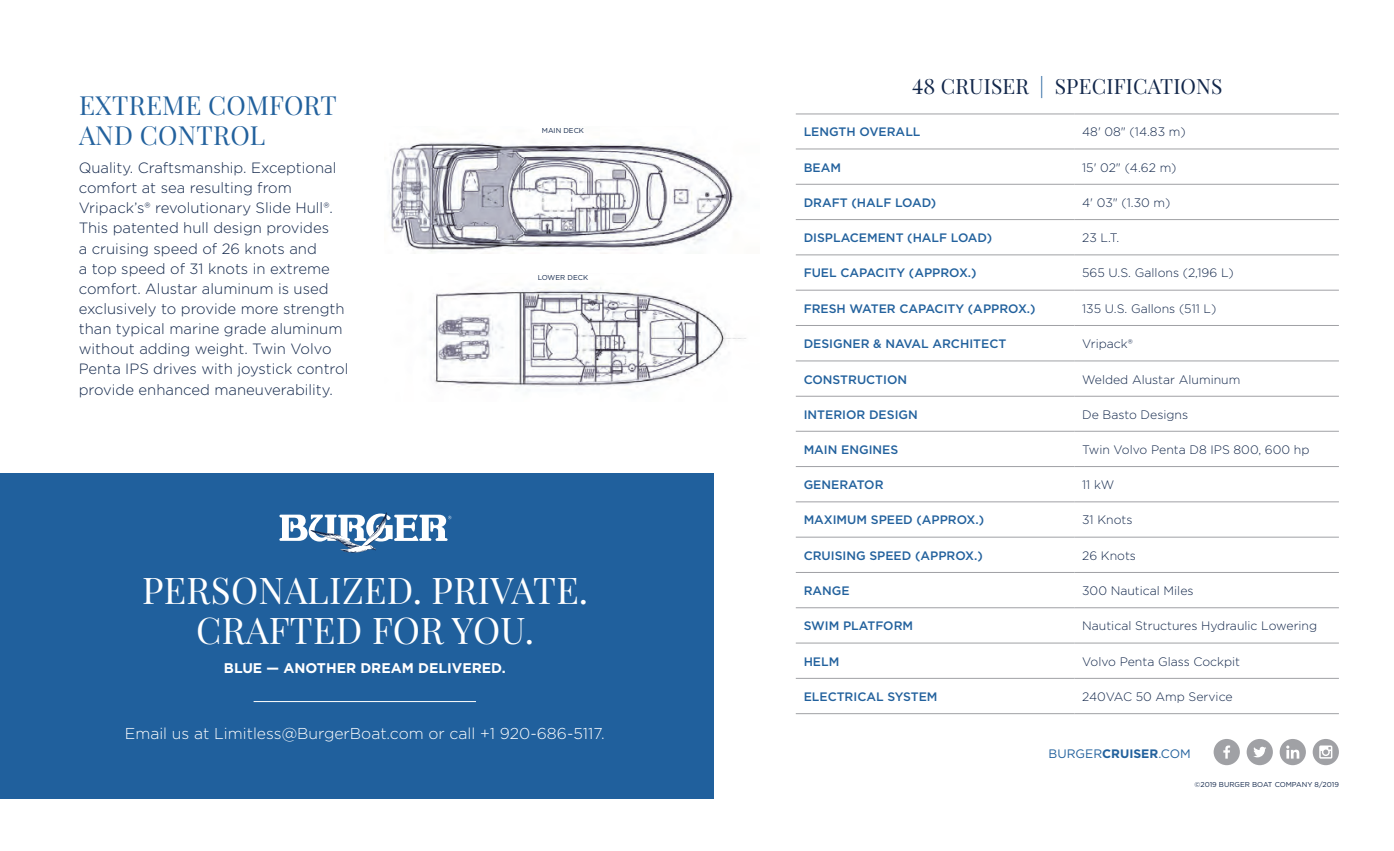
<style>
.page{position:relative;width:1394px;height:851px;background:#fff}
.page>*{position:absolute;margin:0;border:0;box-sizing:border-box;transform-origin:0 0}
.t1{font:36.75px/40.2px "Playfair Display";letter-spacing:.01em;color:#fff;text-align:center}
.t2{font:26.25px/29.8px "Playfair Display";letter-spacing:.01em;color:#22619d}
.t3{font:21px "Playfair Display";letter-spacing:.01em;color:#11264a}
.t4{font:300 15.75px "Gotham";color:#fff}
.t5{font:300 14.88px/20.1px "Gotham";color:#11264a}
.t6{font:700 14px "Gotham";color:#fff}
.t7{font:300 12.25px "Gotham";color:#11264a}
.t8{font:500 12.25px "Gotham";color:#22619d}
.t9{font:12.25px "Gotham";color:#22619d}
.t10{font:7.17px "Gotham";color:#11264a}
.s1{color:#22619d}
.s2{font-weight:700}
</style>
<div class="page">
<svg style="left:1213px;top:739px;width:27px;height:26px"></svg>
<svg style="left:1246px;top:739px;width:27px;height:26px"></svg>
<svg style="left:1313px;top:739px;width:26px;height:26px"></svg>
<svg style="left:1279px;top:739px;width:27px;height:26px"></svg>
<hr style="left:796px;top:713px;width:278px;height:1px;background:#a0a1a5">
<hr style="left:1074px;top:713px;width:265px;height:1px;background:#a0a1a5">
<hr style="left:796px;top:113px;width:278px;height:1px;background:#a0a1a5">
<hr style="left:1074px;top:113px;width:265px;height:1px;background:#a0a1a5">
<hr style="left:796px;top:466px;width:278px;height:1px;background:#a0a1a5">
<hr style="left:1074px;top:466px;width:265px;height:1px;background:#a0a1a5">
<hr style="left:796px;top:431px;width:278px;height:1px;background:#a0a1a5">
<hr style="left:1074px;top:431px;width:265px;height:1px;background:#a0a1a5">
<hr style="left:796px;top:501px;width:278px;height:1px;background:#a0a1a5">
<hr style="left:1074px;top:501px;width:265px;height:1px;background:#a0a1a5">
<hr style="left:796px;top:537px;width:278px;height:1px;background:#a0a1a5">
<hr style="left:1074px;top:537px;width:265px;height:1px;background:#a0a1a5">
<hr style="left:796px;top:572px;width:278px;height:1px;background:#a0a1a5">
<hr style="left:1074px;top:572px;width:265px;height:1px;background:#a0a1a5">
<hr style="left:796px;top:607px;width:278px;height:1px;background:#a0a1a5">
<hr style="left:1074px;top:607px;width:265px;height:1px;background:#a0a1a5">
<hr style="left:796px;top:642px;width:278px;height:1px;background:#a0a1a5">
<hr style="left:1074px;top:642px;width:265px;height:1px;background:#a0a1a5">
<hr style="left:796px;top:678px;width:278px;height:1px;background:#a0a1a5">
<hr style="left:1074px;top:678px;width:265px;height:1px;background:#a0a1a5">
<hr style="left:796px;top:149px;width:278px;height:1px;background:#a0a1a5">
<hr style="left:1074px;top:149px;width:265px;height:1px;background:#a0a1a5">
<hr style="left:796px;top:396px;width:278px;height:1px;background:#a0a1a5">
<hr style="left:1074px;top:396px;width:265px;height:1px;background:#a0a1a5">
<hr style="left:796px;top:184px;width:278px;height:1px;background:#a0a1a5">
<hr style="left:1074px;top:184px;width:265px;height:1px;background:#a0a1a5">
<hr style="left:796px;top:360px;width:278px;height:1px;background:#a0a1a5">
<hr style="left:1074px;top:360px;width:265px;height:1px;background:#a0a1a5">
<hr style="left:796px;top:219px;width:278px;height:1px;background:#a0a1a5">
<hr style="left:1074px;top:219px;width:265px;height:1px;background:#a0a1a5">
<hr style="left:796px;top:254px;width:278px;height:1px;background:#a0a1a5">
<hr style="left:1074px;top:254px;width:265px;height:1px;background:#a0a1a5">
<hr style="left:796px;top:290px;width:278px;height:1px;background:#a0a1a5">
<hr style="left:1074px;top:290px;width:265px;height:1px;background:#a0a1a5">
<hr style="left:796px;top:325px;width:278px;height:1px;background:#a0a1a5">
<hr style="left:1074px;top:325px;width:265px;height:1px;background:#a0a1a5">
<img style="left:389px;top:142px;width:347px;height:111px">
<img style="left:430px;top:287px;width:316px;height:100px">
<div style="left:0;top:473px;width:714px;height:325px;background:#20609d"></div>
<svg style="left:279px;top:512px;width:172px;height:41px"></svg>
<hr style="left:254px;top:701px;width:222px;height:1px;background:#fff">
<h2 class="t2" style="left:79px;top:90px;width:259px">EXTREME COMFORT<br>AND CONTROL</h2>
<p class="t5" style="left:79px;top:157px;width:271px">Quality. Craftsmanship. Exceptional comfort at sea resulting from Vripack’s® revolutionary Slide Hull®.<br>This patented hull design provides<br>a cruising speed of 26 knots and<br>a top speed of 31 knots in extreme comfort. Alustar aluminum is used exclusively to provide more strength than typical marine grade aluminum without adding weight. Twin Volvo Penta IPS drives with joystick control provide enhanced maneuverability.</p>
<p class="t10" style="left:542px;top:126px;width:44px">MAIN DECK</p>
<p class="t10" style="left:538px;top:272px;width:52px">LOWER DECK</p>
<h1 class="t1" style="left:142px;top:570px;width:448px">PERSONALIZED. PRIVATE.<br>CRAFTED FOR YOU.</h1>
<p class="t6" style="left:224px;top:658px;width:283px">BLUE — ANOTHER DREAM DELIVERED.</p>
<p class="t4" style="left:125px;top:723px;width:481px">Email us at Limitless@BurgerBoat.com or call +1 920-686-5117.</p>
<h3 class="t3" style="left:912px;top:73px;width:312px">48 CRUISER <span class="s1">|</span> SPECIFICATIONS</h3>
<p class="t8" style="left:804px;top:124px;width:118px">LENGTH OVERALL</p>
<p class="t7" style="left:1082px;top:124px;width:105px">48' 08" (14.83 m)</p>
<p class="t8" style="left:804px;top:159px;width:39px">BEAM</p>
<p class="t7" style="left:1082px;top:159px;width:96px">15' 02" (4.62 m)</p>
<p class="t8" style="left:804px;top:194px;width:134px">DRAFT (HALF LOAD)</p>
<p class="t7" style="left:1082px;top:195px;width:90px">4' 03" (1.30 m)</p>
<p class="t8" style="left:804px;top:230px;width:190px">DISPLACEMENT (HALF LOAD)</p>
<p class="t7" style="left:1082px;top:230px;width:39px">23 L.T.</p>
<p class="t8" style="left:804px;top:265px;width:174px">FUEL CAPACITY (APPROX.)</p>
<p class="t7" style="left:1082px;top:265px;width:153px">565 U.S. Gallons (2,196 L)</p>
<p class="t8" style="left:804px;top:300px;width:233px">FRESH WATER CAPACITY (APPROX.)</p>
<p class="t7" style="left:1082px;top:300px;width:136px">135 U.S. Gallons (511 L)</p>
<p class="t8" style="left:804px;top:336px;width:204px">DESIGNER &amp; NAVAL ARCHITECT</p>
<p class="t7" style="left:1082px;top:336px;width:52px">Vripack®</p>
<p class="t8" style="left:804px;top:371px;width:105px">CONSTRUCTION</p>
<p class="t7" style="left:1082px;top:371px;width:160px">Welded Alustar Aluminum</p>
<p class="t8" style="left:804px;top:406px;width:116px">INTERIOR DESIGN</p>
<p class="t7" style="left:1082px;top:406px;width:108px">De Basto Designs</p>
<p class="t8" style="left:804px;top:441px;width:96px">MAIN ENGINES</p>
<p class="t7" style="left:1082px;top:441px;width:229px">Twin Volvo Penta D8 IPS 800, 600 hp</p>
<p class="t8" style="left:804px;top:477px;width:81px">GENERATOR</p>
<p class="t7" style="left:1082px;top:477px;width:34px">11 kW</p>
<p class="t8" style="left:804px;top:512px;width:182px">MAXIMUM SPEED (APPROX.)</p>
<p class="t7" style="left:1082px;top:512px;width:52px">31 Knots</p>
<p class="t8" style="left:804px;top:547px;width:181px">CRUISING SPEED (APPROX.)</p>
<p class="t7" style="left:1082px;top:547px;width:55px">26 Knots</p>
<p class="t8" style="left:804px;top:582px;width:48px">RANGE</p>
<p class="t7" style="left:1082px;top:583px;width:113px">300 Nautical Miles</p>
<p class="t8" style="left:804px;top:618px;width:111px">SWIM PLATFORM</p>
<p class="t7" style="left:1082px;top:618px;width:237px">Nautical Structures Hydraulic Lowering</p>
<p class="t8" style="left:804px;top:653px;width:37px">HELM</p>
<p class="t7" style="left:1082px;top:653px;width:159px">Volvo Penta Glass Cockpit</p>
<p class="t8" style="left:804px;top:688px;width:135px">ELECTRICAL SYSTEM</p>
<p class="t7" style="left:1082px;top:688px;width:152px">240VAC 50 Amp Service</p>
<p class="t9" style="left:1048px;top:746px;width:144px">BURGER<span class="s2">CRUISER</span>.COM</p>
<p class="t10" style="left:1194px;top:779px;width:146px">©2019 BURGER BOAT COMPANY 8/2019</p>
</div>
